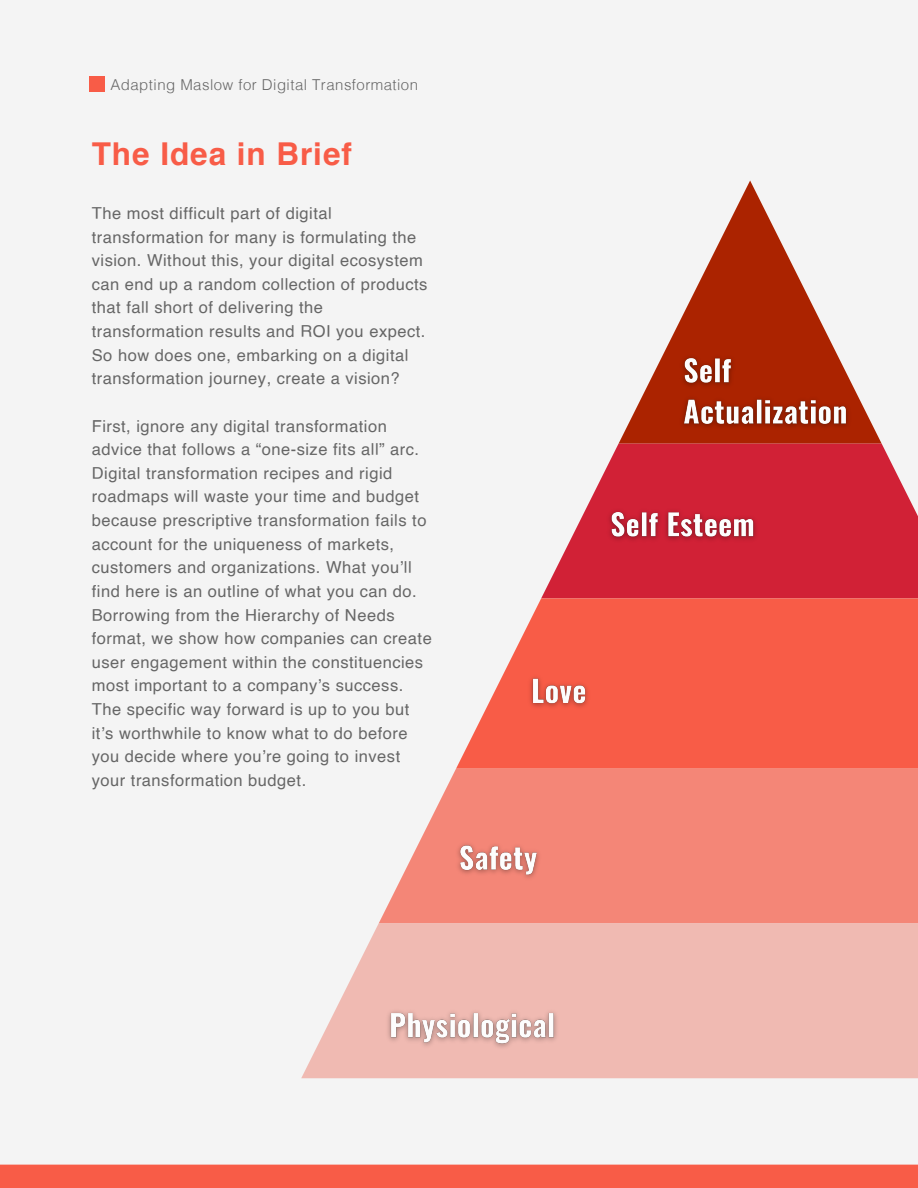
<style>
.page{position:relative;width:918px;height:1188px;background:#f4f4f4}
.page>*{position:absolute;margin:0;border:0;box-sizing:border-box;transform-origin:0 0}
.t1{font:700 31.5px "Helvetica";letter-spacing:.03em;color:#f85c47}
.t2{font:16.5px/23.7px "Helvetica";letter-spacing:.03em;color:#666}
.t3{font:300 15px "Helvetica";letter-spacing:.03em;color:#666}
</style>
<div class="page">
<div style="left:0;top:1165px;width:918px;height:23px;background:#f85c47"></div>
<div style="left:89px;top:76px;width:16px;height:16px;background:#f85c47"></div>
<svg style="left:619px;top:181px;width:263px;height:263px"></svg>
<svg style="left:541px;top:444px;width:377px;height:154px;fill:#d12136"></svg>
<svg style="left:456px;top:598px;width:462px;height:171px;fill:#f85c47"></svg>
<svg style="left:379px;top:769px;width:539px;height:154px;fill:#f48677"></svg>
<svg style="left:301px;top:923px;width:617px;height:155px;fill:#f0bab2"></svg>
<img style="left:602px;top:492px;width:163px;height:63px">
<img style="left:522px;top:659px;width:74px;height:63px">
<img style="left:450px;top:825px;width:97px;height:64px">
<img style="left:381px;top:993px;width:185px;height:63px">
<img style="left:674px;top:338px;width:183px;height:104px">
<p class="t3" style="left:110px;top:75px;width:309px">Adapting Maslow for Digital Transformation</p>
<h1 class="t1" style="left:92px;top:141px;width:262px">The Idea in Brief</h1>
<p class="t2" style="left:92px;top:203px;width:337px">The most difficult part of digital transformation for many is formulating the vision. Without this, your digital ecosystem can end up a random collection of products that fall short of delivering the transformation results and ROI you expect.<br>So how does one, embarking on a digital transformation journey, create a vision?</p>
<p class="t2" style="left:92px;top:415px;width:342px">First, ignore any digital transformation advice that follows a “one-size fits all” arc.<br>Digital transformation recipes and rigid roadmaps will waste your time and budget because prescriptive transformation fails to account for the uniqueness of markets, customers and organizations. What you’ll find here is an outline of what you can do.<br>Borrowing from the Hierarchy of Needs format, we show how companies can create user engagement within the constituencies most important to a company’s success.<br>The specific way forward is up to you but it’s worthwhile to know what to do before you decide where you’re going to invest your transformation budget.</p>
</div>
